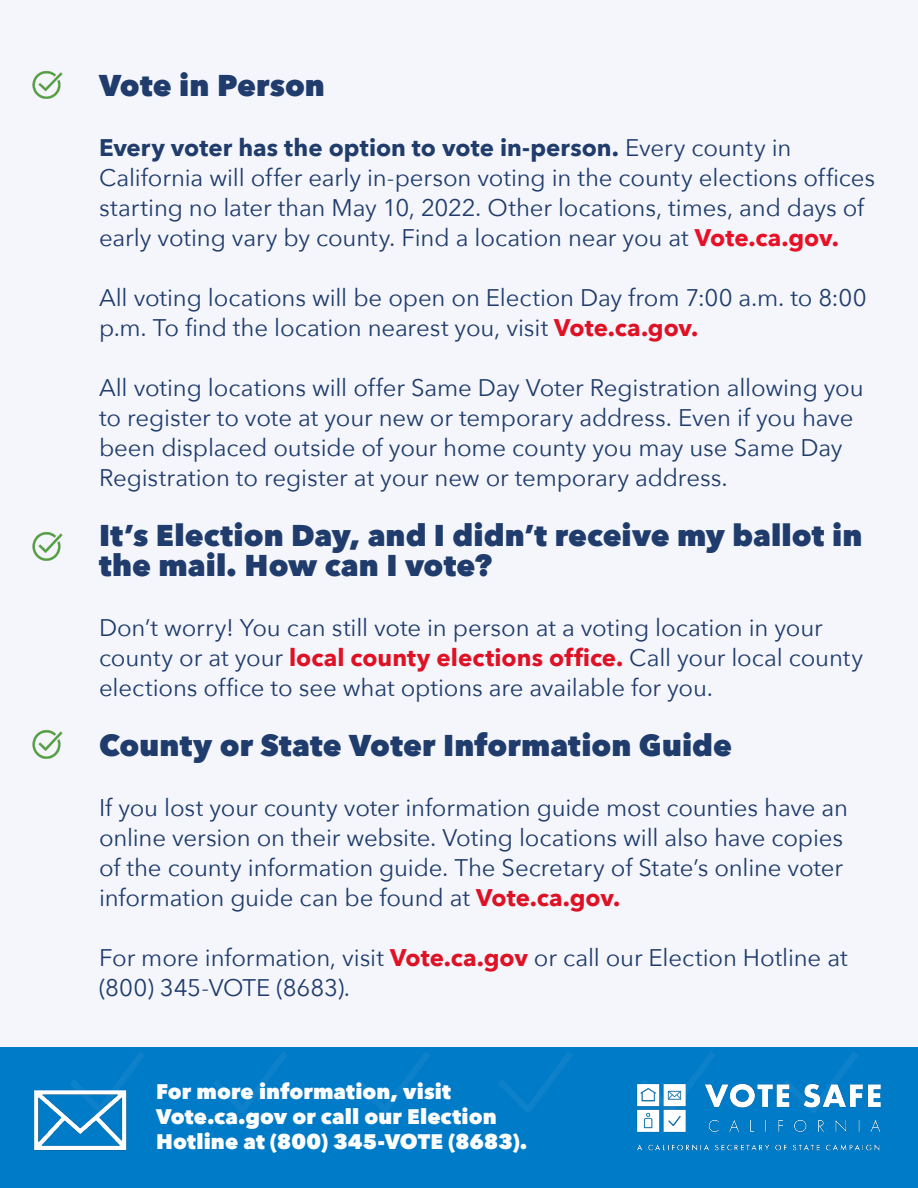
<style>
.page{position:relative;width:918px;height:1188px;background:#f4f6fb}
.page>*{position:absolute;margin:0;border:0;box-sizing:border-box;transform-origin:0 0}
.t1{font:800 30px/30px "Avenir Next";letter-spacing:.005em;color:#203c6c}
.t2{font:24px/30px "Avenir Next";letter-spacing:-.005em;color:#203c6c}
.t3{font:700 24px "Avenir Next";color:#203c6c}
.t4{font:800 21px/25.2px "Avenir Next";letter-spacing:.005em;color:#fff}
.s1{font-weight:400}
.s2{font-weight:700;color:#e81127}
.s3{font-weight:700;color:#df1125}
</style>
<div class="page">
<div style="left:0;top:1047px;width:918px;height:140px;background:#007bc7"></div>
<img style="left:627px;top:1084px;width:260px;height:74px">
<img style="left:32px;top:1084px;width:100px;height:70px">
<img style="left:32px;top:70px;width:31px;height:29px">
<img style="left:32px;top:532px;width:31px;height:29px">
<img style="left:32px;top:730px;width:31px;height:28px">
<h3 class="t1" style="left:99px;top:70px;width:227px">Vote in Person</h3>
<p class="t3" style="left:99px;top:127px;width:694px">Every voter has the option to vote in-person. <span class="s1">Every county in</span></p>
<p class="t2" style="left:99px;top:162px;width:778px">California will offer early in-person voting in the county elections offices starting no later than May 10, 2022. Other locations, times, and days of</p>
<p class="t2" style="left:99px;top:222px;width:741px">early voting vary by county. Find a location near you at <span class="s2">Vote.ca.gov.</span></p>
<p class="t2" style="left:99px;top:282px;width:769px">All voting locations will be open on Election Day from 7:00 a.m. to 8:00</p>
<p class="t2" style="left:99px;top:312px;width:601px">p.m. To find the location nearest you, visit <span class="s3">Vote.ca.gov.</span></p>
<p class="t2" style="left:99px;top:372px;width:766px">All voting locations will offer Same Day Voter Registration allowing you to register to vote at your new or temporary address. Even if you have been displaced outside of your home county you may use Same Day Registration to register at your new or temporary address.</p>
<h3 class="t1" style="left:99px;top:520px;width:765px">It’s Election Day, and I didn’t receive my ballot in the mail. How can I vote?</h3>
<p class="t2" style="left:99px;top:612px;width:725px">Don’t worry! You can still vote in person at a voting location in your</p>
<p class="t2" style="left:99px;top:642px;width:766px">county or at your <span class="s3">local county elections office.</span> Call your local county</p>
<p class="t2" style="left:99px;top:672px;width:615px">elections office to see what options are available for you.</p>
<h3 class="t1" style="left:99px;top:730px;width:635px">County or State Voter Information Guide</h3>
<p class="t2" style="left:99px;top:792px;width:751px">If you lost your county voter information guide most counties have an online version on their website. Voting locations will also have copies of the county information guide. The Secretary of State’s online voter</p>
<p class="t2" style="left:99px;top:882px;width:523px">information guide can be found at <span class="s3">Vote.ca.gov.</span></p>
<p class="t2" style="left:99px;top:942px;width:750px">For more information, visit <span class="s3">Vote.ca.gov</span> or call our Election Hotline at</p>
<p class="t2" style="left:99px;top:972px;width:253px">(800) 345-VOTE (8683).</p>
<p class="t4" style="left:156px;top:1078px;width:373px">For more information, visit<br>Vote.ca.gov or call our Election<br>Hotline at (800) 345-VOTE (8683).</p>
</div>
